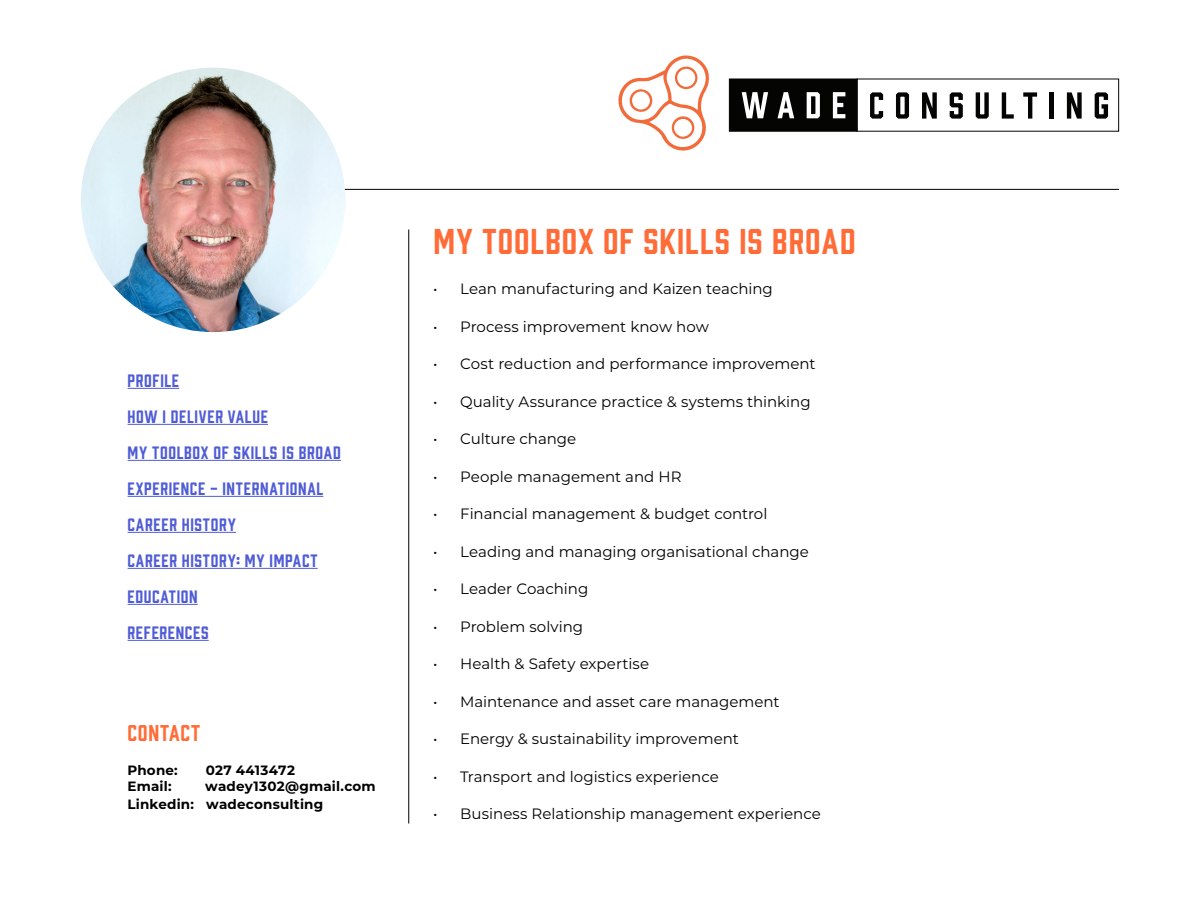
<style>
.page{position:relative;width:1200px;height:900px;background:#fff}
.page>*{position:absolute;margin:0;border:0;box-sizing:border-box;transform-origin:0 0}
.H3__Categories{font:33px "Prohibition";letter-spacing:.03em;color:#ff6c37}
.t1{font:21px "Prohibition";letter-spacing:.035em;color:#ff6c37}
.t2{font:16.5px/36px "Prohibition";letter-spacing:.04em;color:#4f5cd6}
.t3{font:15px "Montserrat";color:#000}
.t4{font:700 13.5px/18px "Montserrat";letter-spacing:.015em;color:#000}
</style>
<div class="page">
<hr style="left:326px;top:189px;width:793px;height:1px;background:#000">
<hr style="left:408px;top:230px;width:1px;height:594px;background:#000">
<hr style="left:128px;top:388px;width:51px;height:1px;background:#4f5cd6">
<hr style="left:128px;top:424px;width:140px;height:1px;background:#4f5cd6">
<hr style="left:128px;top:460px;width:213px;height:1px;background:#4f5cd6">
<hr style="left:128px;top:496px;width:195px;height:1px;background:#4f5cd6">
<hr style="left:128px;top:532px;width:108px;height:1px;background:#4f5cd6">
<hr style="left:128px;top:568px;width:190px;height:1px;background:#4f5cd6">
<hr style="left:128px;top:604px;width:70px;height:1px;background:#4f5cd6">
<hr style="left:128px;top:640px;width:81px;height:1px;background:#4f5cd6">
<img style="left:81px;top:68px;width:264px;height:264px;border-radius:131px">
<svg style="left:870px;top:92px;width:13px;height:27px"></svg>
<svg style="left:896px;top:92px;width:13px;height:27px"></svg>
<svg style="left:922px;top:92px;width:15px;height:27px"></svg>
<svg style="left:950px;top:92px;width:13px;height:27px"></svg>
<svg style="left:976px;top:92px;width:13px;height:27px"></svg>
<svg style="left:1002px;top:92px;width:12px;height:27px"></svg>
<svg style="left:1023px;top:92px;width:14px;height:27px"></svg>
<hr style="left:1050px;top:92px;width:4px;height:27px;background:#040503">
<svg style="left:1067px;top:92px;width:15px;height:27px"></svg>
<svg style="left:1095px;top:92px;width:13px;height:27px"></svg>
<div style="left:729px;top:79px;width:128px;height:52px;background:#040503"></div>
<svg style="left:742px;top:92px;width:26px;height:26px"></svg>
<svg style="left:778px;top:92px;width:16px;height:26px"></svg>
<svg style="left:807px;top:92px;width:13px;height:26px"></svg>
<svg style="left:833px;top:92px;width:12px;height:26px"></svg>
<svg style="left:618px;top:55px;width:91px;height:96px"></svg>
<p class="t2" style="left:128px;top:361px;width:215px">PROFILE<br>HOW I DELIVER VALUE<br>MY TOOLBOX OF SKILLS IS BROAD<br>EXPERIENCE - INTERNATIONAL<br>CAREER HISTORY<br>CAREER HISTORY: MY IMPACT<br>EDUCATION<br>REFERENCES</p>
<h2 class="t1" style="left:128px;top:718px;width:74px">CONTACT</h2>
<p class="t4" style="left:128px;top:760px;width:52px">Phone:</p>
<p class="t4" style="left:206px;top:760px;width:91px">027 4413472</p>
<p class="t4" style="left:128px;top:777px;width:46px">Email:</p>
<p class="t4" style="left:128px;top:777px;width:250px;text-indent:78px">wadey1302@gmail.com<br>Linkedin: wadeconsulting</p>
<p class="H3__Categories" style="left:433px;top:219px;width:424px">MY TOOLBOX OF SKILLS IS BROAD</p>
<p class="t3" style="left:433px;top:279px;width:341px">• Lean manufacturing and Kaizen teaching</p>
<p class="t3" style="left:433px;top:316px;width:277px">• Process improvement know how</p>
<p class="t3" style="left:433px;top:354px;width:384px">• Cost reduction and performance improvement</p>
<p class="t3" style="left:433px;top:391px;width:379px">• Quality Assurance practice &amp; systems thinking</p>
<p class="t3" style="left:433px;top:429px;width:145px">• Culture change</p>
<p class="t3" style="left:433px;top:466px;width:250px">• People management and HR</p>
<p class="t3" style="left:433px;top:504px;width:336px">• Financial management &amp; budget control</p>
<p class="t3" style="left:433px;top:541px;width:377px">• Leading and managing organisational change</p>
<p class="t3" style="left:433px;top:579px;width:157px">• Leader Coaching</p>
<p class="t3" style="left:433px;top:616px;width:151px">• Problem solving</p>
<p class="t3" style="left:433px;top:654px;width:218px">• Health &amp; Safety expertise</p>
<p class="t3" style="left:433px;top:691px;width:348px">• Maintenance and asset care management</p>
<p class="t3" style="left:433px;top:729px;width:307px">• Energy &amp; sustainability improvement</p>
<p class="t3" style="left:433px;top:766px;width:287px">• Transport and logistics experience</p>
<p class="t3" style="left:433px;top:804px;width:389px">• Business Relationship management experience</p>
</div>
